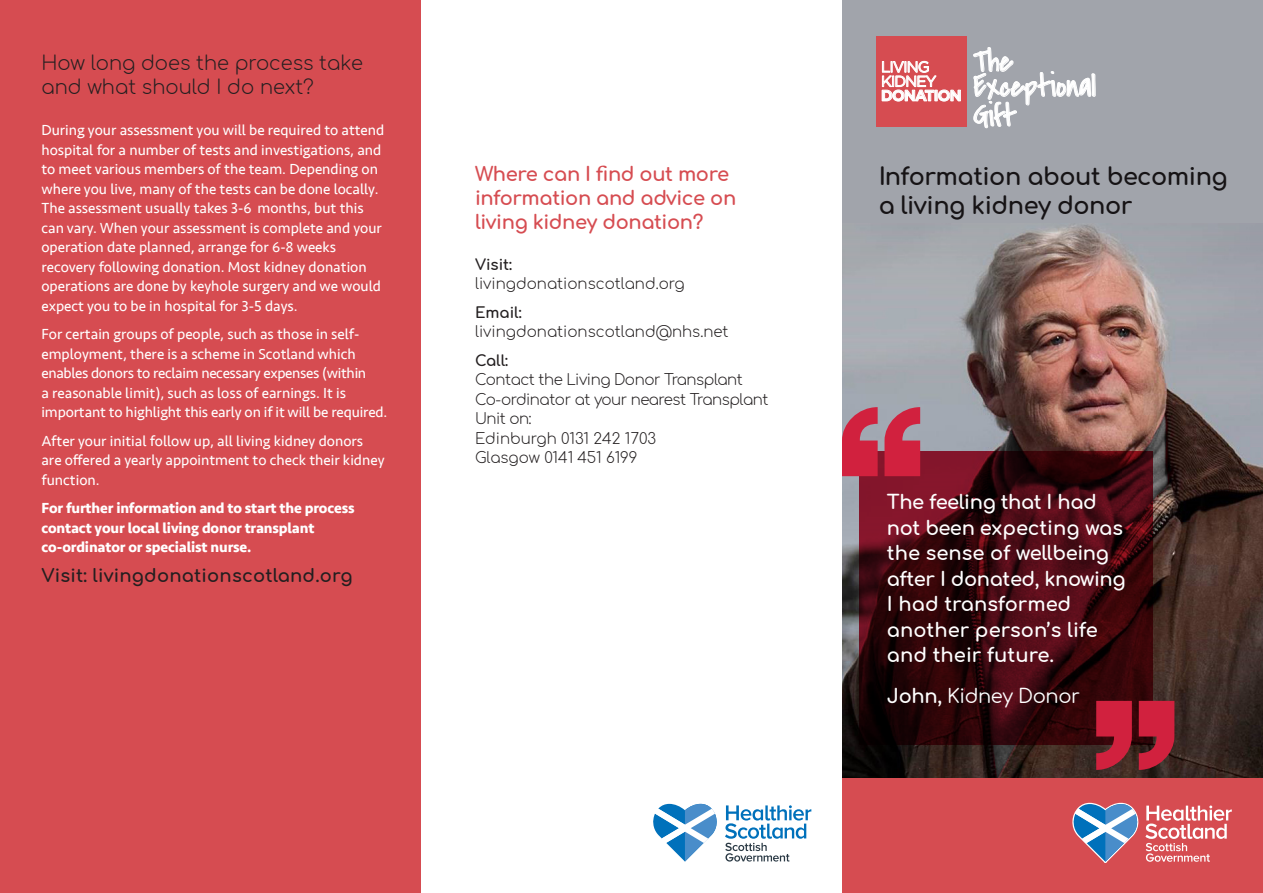
<style>
.page{position:relative;width:1263px;height:893px;background:#fff}
.page>*{position:absolute;margin:0;border:0;box-sizing:border-box;transform-origin:0 0}
.t1{font:32.25px/29.7px "Covered By Your Grace";letter-spacing:-.01em;color:#fff}
.t2{font:700 24px/28.8px "Comfortaa";letter-spacing:-.02em;color:#231f20}
.t3{font:700 19.5px "Comfortaa";letter-spacing:-.02em;color:#fff}
.lvl1_sub{font:700 19.5px/24px "Comfortaa";letter-spacing:-.02em;color:#d64c51}
.t4{font:700 19.5px "Comfortaa";color:#fff}
.lvl1_sub-2{font:300 19.5px/24px "Comfortaa";color:#231f20}
.t5{font:19.5px "Comfortaa";letter-spacing:-.02em;color:#fff}
.t6{font:700 18px "Comfortaa";letter-spacing:.01em;color:#231f20}
.t7{font:15.3px "Gotham";letter-spacing:-.07em;color:#fff}
.t8{font:700 15.3px "Gotham";letter-spacing:-.07em;color:#fff}
.t9{font:15px/19.5px "Seravek";color:#fff}
.t10{font:300 15px/19.5px "Comfortaa";letter-spacing:-.03em;color:#231f20}
.t11{font:700 15px/19.5px "Seravek";letter-spacing:-.01em;color:#fff}
.t12{font:300 15px/19.5px "Comfortaa";color:#231f20}
.t13{font:700 15px "Comfortaa";color:#231f20}
.s1{font-weight:700}
</style>
<div class="page">
<div style="left:0;top:0;width:421px;height:893px;background:#d64c51"></div>
<img style="left:842px;top:222px;width:421px;height:556px">
<div style="left:842px;top:778px;width:421px;height:115px;background:#d64c51"></div>
<div style="left:842px;top:0;width:421px;height:222px;background:#a1a4ab"></div>
<svg style="left:859px;top:451px;width:294px;height:294px;background:#3d080f"></svg>
<svg style="left:842px;top:407px;width:36px;height:69px;background:#c63e56"></svg>
<svg style="left:884px;top:407px;width:36px;height:69px;background:#c63e57"></svg>
<svg style="left:1139px;top:701px;width:35px;height:69px;background:#b02036"></svg>
<svg style="left:1096px;top:701px;width:36px;height:69px;background:#b12137"></svg>
<svg style="left:1072px;top:803px;width:160px;height:60px"></svg>
<div style="left:876px;top:36px;width:91px;height:91px;background:#d64c51"></div>
<svg style="left:881px;top:61px;width:80px;height:41px"></svg>
<svg style="left:973px;top:47px;width:122px;height:81px"></svg>
<svg style="left:725px;top:805px;width:86px;height:57px"></svg>
<svg style="left:653px;top:804px;width:64px;height:58px"></svg>
<p class="lvl1_sub-2" style="left:41px;top:48px;width:323px">How long does the process take and what should I do next?</p>
<p class="t9" style="left:41px;top:120px;width:344px">During your assessment you will be required to attend hospital for a number of tests and investigations, and to meet various members of the team. Depending on where you live, many of the tests can be done locally.<br>The assessment usually takes 3-6 months, but this can vary. When your assessment is complete and your</p>
<p class="t9" style="left:41px;top:237px;width:341px">operation date planned, arrange for 6-8 weeks recovery following donation. Most kidney donation operations are done by keyhole surgery and we would expect you to be in hospital for 3-5 days.</p>
<p class="t9" style="left:41px;top:324px;width:347px">For certain groups of people, such as those in self&shy;employment, there is a scheme in Scotland which enables donors to reclaim necessary expenses (within<br>a reasonable limit), such as loss of earnings. It is important to highlight this early on if it will be required.</p>
<p class="t9" style="left:41px;top:431px;width:345px">After your initial follow up, all living kidney donors are offered a yearly appointment to check their kidney function.</p>
<p class="t11" style="left:41px;top:498px;width:315px">For further information and to start the process contact your local living donor transplant co-ordinator or specialist nurse.</p>
<p class="t6" style="left:41px;top:559px;width:313px">Visit: livingdonationscotland.org</p>
<p class="lvl1_sub" style="left:475px;top:159px;width:263px">Where can I find out more information and advice on living kidney donation?</p>
<p class="t12" style="left:475px;top:252px;width:211px"><span class="s1">Visit: </span>livingdonationscotland.org</p>
<p class="t12" style="left:475px;top:300px;width:255px"><span class="s1">Email: </span>livingdonationscotland@nhs.net</p>
<p class="t13" style="left:475px;top:347px;width:35px">Call:</p>
<p class="t10" style="left:475px;top:368px;width:295px">Contact the Living Donor Transplant<br>Co-ordinator at your nearest Transplant<br>Unit on:<br>Edinburgh 0131 242 1703<br>Glasgow 0141 451 6199</p>
<p class="t7" style="left:881px;top:57px;width:50px">LIVING</p>
<p class="t7" style="left:881px;top:71px;width:57px">KIDNEY</p>
<p class="t8" style="left:881px;top:85px;width:82px">DONATION</p>
<p class="t1" style="left:973px;top:47px;width:41px">The</p>
<p class="t1" style="left:973px;top:72px;width:124px">Exceptional<br>Gift</p>
<h2 class="t2" style="left:878px;top:158px;width:351px">Information about becoming a living kidney donor</h2>
<p class="t3" style="left:887px;top:484px;width:212px">The feeling that I had</p>
<p class="t3" style="left:887px;top:510px;width:238px">not been expecting was</p>
<p class="t3" style="left:887px;top:535px;width:224px">the sense of wellbeing</p>
<p class="t3" style="left:887px;top:561px;width:240px">after I donated, knowing</p>
<p class="t4" style="left:887px;top:586px;width:186px">I had transformed</p>
<p class="t4" style="left:887px;top:612px;width:212px">another person’s life</p>
<p class="t4" style="left:887px;top:637px;width:169px">and their future.</p>
<p class="t5" style="left:887px;top:678px;width:195px"><span class="s1">John,</span> Kidney Donor</p>
</div>
